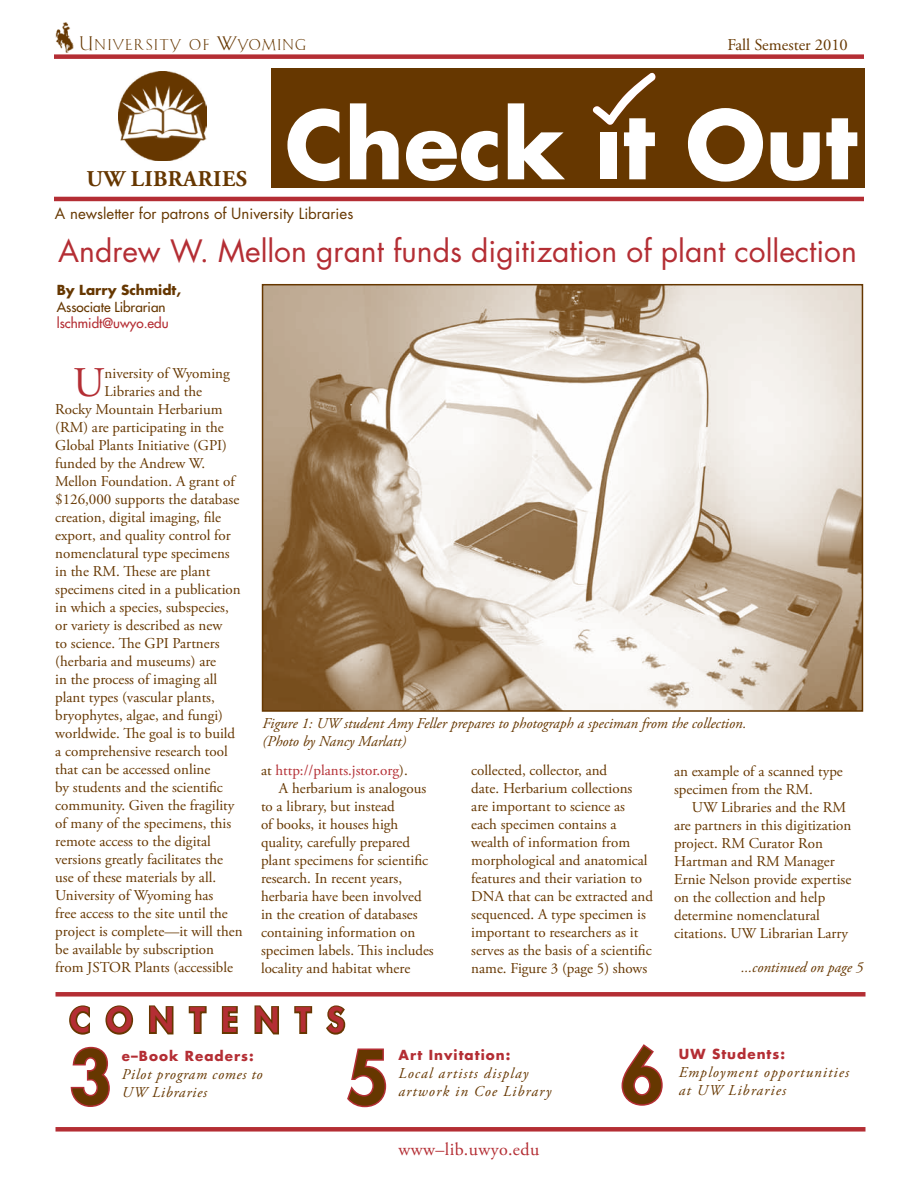
<style>
.page{position:relative;width:918px;height:1188px;background:#fff}
.page>*{position:absolute;margin:0;border:0;box-sizing:border-box;transform-origin:0 0}
.t1{font:800 72px "Futura";color:#663700}
.t2{font:42.15px "Adobe Garamond Pro";color:#b42e34}
.t3{font:800 33px "Futura";letter-spacing:.5em;color:#b42e34}
.t4{font:30px "Futura";color:#b42e34}
.t5{font:700 22.5px "Adobe Garamond Pro";letter-spacing:.02em;color:#663700}
.t6{font:18px "Adobe Garamond Pro";letter-spacing:.025em;color:#b42e34}
.t7{font:16.5px "Bauer Text Initials";letter-spacing:.11em;color:#663700}
.t8{font:16.5px "Adobe Garamond Pro";color:#663700}
.t9{font:15px/18px "Adobe Garamond Pro";color:#663700}
.t10{font:italic 15px/18px "Adobe Garamond Pro";color:#663700}
.t11{font:italic 15px/18px "Adobe Garamond Pro";letter-spacing:.075em;color:#663700}
.t12{font:15px "Futura";color:#663700}
.t13{font:italic 15px/18px "Adobe Garamond Pro";letter-spacing:.05em;color:#663700}
.t14{font:15px "Adobe Garamond Pro";color:#b42e34}
.t15{font:700 13.5px "Futura";letter-spacing:.075em;color:#b42e34}
.t16{font:13.5px "Futura";color:#663700}
.t17{font:13.5px "Futura";color:#b42e34}
.t18{font:700 13.5px "Futura";color:#663700}
.s1{color:#663700}
</style>
<div class="page">
<img style="left:55px;top:22px;width:19px;height:31px">
<div style="left:54px;top:54px;width:810px;height:5px;background:#b42e34"></div>
<hr style="left:54px;top:197px;width:810px;height:4px;background:#b42e34">
<div style="left:271px;top:69px;width:594px;height:119px;background:#663700"></div>
<svg style="left:287px;top:109px;width:52px;height:72px"></svg>
<svg style="left:350px;top:103px;width:49px;height:76px"></svg>
<svg style="left:406px;top:131px;width:92px;height:50px"></svg>
<svg style="left:508px;top:103px;width:57px;height:76px"></svg>
<svg style="left:592px;top:72px;width:64px;height:107px"></svg>
<svg style="left:688px;top:108px;width:75px;height:74px"></svg>
<svg style="left:771px;top:132px;width:49px;height:49px"></svg>
<svg style="left:826px;top:118px;width:31px;height:61px"></svg>
<img style="left:118px;top:72px;width:89px;height:88px">
<svg style="left:69px;top:1005px;width:21px;height:30px"></svg>
<svg style="left:105px;top:1005px;width:29px;height:30px"></svg>
<svg style="left:149px;top:1005px;width:25px;height:30px"></svg>
<svg style="left:188px;top:1006px;width:19px;height:28px"></svg>
<svg style="left:221px;top:1006px;width:17px;height:28px"></svg>
<svg style="left:254px;top:1005px;width:25px;height:30px"></svg>
<svg style="left:294px;top:1006px;width:19px;height:28px"></svg>
<svg style="left:326px;top:1005px;width:20px;height:30px"></svg>
<svg style="left:70px;top:1046px;width:40px;height:61px"></svg>
<svg style="left:621px;top:1044px;width:42px;height:62px"></svg>
<svg style="left:347px;top:1048px;width:40px;height:60px"></svg>
<div style="left:56px;top:992px;width:810px;height:5px;background:#b42e34"></div>
<div style="left:56px;top:1127px;width:810px;height:5px;background:#b42e34"></div>
<img style="left:265px;top:287px;width:595px;height:422px">
<div style="left:262px;top:284px;width:601px;height:428px;border:2px solid #663700"></div>
<p class="t7" style="left:80px;top:33px;width:227px">University of Wyoming</p>
<h3 class="t5" style="left:86px;top:166px;width:162px">UW LIBRARIES</h3>
<p class="t12" style="left:55px;top:203px;width:300px">A newsletter for patrons of University Libraries</p>
<p class="t8" style="left:727px;top:35px;width:122px">Fall Semester 2010</p>
<h3 class="t4" style="left:58px;top:230px;width:800px">Andrew W. Mellon grant funds digitization of plant collection</h3>
<p class="t18" style="left:57px;top:281px;width:126px">By Larry Schmidt,</p>
<p class="t16" style="left:57px;top:298px;width:110px">Associate Librarian</p>
<p class="t17" style="left:57px;top:314px;width:113px">lschmidt@uwyo.edu</p>
<h2 class="t2" style="left:73px;top:357px;width:33px">U</h2>
<p class="t9" style="left:105px;top:365px;width:127px">niversity of Wyoming</p>
<p class="t9" style="left:105px;top:383px;width:99px">Libraries and the</p>
<p class="t9" style="left:55px;top:401px;width:169px">Rocky Mountain Herbarium</p>
<p class="t9" style="left:55px;top:419px;width:170px">(RM) are participating in the</p>
<p class="t9" style="left:55px;top:437px;width:173px">Global Plants Initiative (GPI)</p>
<p class="t9" style="left:55px;top:455px;width:152px">funded by the Andrew W.</p>
<p class="t9" style="left:55px;top:473px;width:181px">Mellon Foundation. A grant of</p>
<p class="t9" style="left:55px;top:491px;width:186px">$126,000 supports the database</p>
<p class="t9" style="left:55px;top:509px;width:167px">creation, digital imaging, file</p>
<p class="t9" style="left:55px;top:527px;width:177px">export, and quality control for</p>
<p class="t9" style="left:55px;top:545px;width:176px">nomenclatural type specimens</p>
<p class="t9" style="left:55px;top:563px;width:157px">in the RM. These are plant</p>
<p class="t9" style="left:55px;top:581px;width:187px">specimens cited in a publication</p>
<p class="t9" style="left:55px;top:599px;width:175px">in which a species, subspecies,</p>
<p class="t9" style="left:55px;top:617px;width:169px">or variety is described as new</p>
<p class="t9" style="left:55px;top:635px;width:166px">to science. The GPI Partners</p>
<p class="t9" style="left:55px;top:653px;width:162px">(herbaria and museums) are</p>
<p class="t9" style="left:55px;top:671px;width:164px">in the process of imaging all</p>
<p class="t9" style="left:55px;top:689px;width:161px">plant types (vascular plants,</p>
<p class="t9" style="left:55px;top:707px;width:169px">bryophytes, algae, and fungi)</p>
<p class="t9" style="left:55px;top:725px;width:181px">worldwide. The goal is to build</p>
<p class="t9" style="left:55px;top:743px;width:174px">a comprehensive research tool</p>
<p class="t9" style="left:55px;top:761px;width:157px">that can be accessed online</p>
<p class="t9" style="left:55px;top:779px;width:169px">by students and the scientific</p>
<p class="t9" style="left:55px;top:797px;width:181px">community. Given the fragility</p>
<p class="t9" style="left:55px;top:815px;width:178px">of many of the specimens, this</p>
<p class="t9" style="left:55px;top:833px;width:157px">remote access to the digital</p>
<p class="t9" style="left:55px;top:851px;width:169px">versions greatly facilitates the</p>
<p class="t9" style="left:55px;top:869px;width:162px">use of these materials by all.</p>
<p class="t9" style="left:55px;top:887px;width:160px">University of Wyoming has</p>
<p class="t9" style="left:55px;top:905px;width:174px">free access to the site until the</p>
<p class="t9" style="left:55px;top:923px;width:189px">project is complete—it will then</p>
<p class="t9" style="left:55px;top:941px;width:160px">be available by subscription</p>
<p class="t9" style="left:55px;top:959px;width:179px">from JSTOR Plants (accessible</p>
<p class="t10" style="left:262px;top:715px;width:486px">Figure 1: UW student Amy Feller prepares to photograph a speciman from the collection. (Photo by Nancy Marlatt)</p>
<p class="t14" style="left:261px;top:761px;width:148px"><span class="s1">at</span> http://plants.jstor.org<span class="s1">).</span></p>
<p class="t9" style="left:279px;top:780px;width:149px">A herbarium is analogous</p>
<p class="t9" style="left:261px;top:798px;width:135px">to a library, but instead</p>
<p class="t9" style="left:261px;top:816px;width:139px">of books, it houses high</p>
<p class="t9" style="left:261px;top:834px;width:151px">quality, carefully prepared</p>
<p class="t9" style="left:261px;top:852px;width:169px">plant specimens for scientific</p>
<p class="t9" style="left:261px;top:870px;width:143px">research. In recent years,</p>
<p class="t9" style="left:261px;top:888px;width:162px">herbaria have been involved</p>
<p class="t9" style="left:261px;top:906px;width:158px">in the creation of databases</p>
<p class="t9" style="left:261px;top:924px;width:156px">containing information on</p>
<p class="t9" style="left:261px;top:942px;width:174px">specimen labels. This includes</p>
<p class="t9" style="left:261px;top:960px;width:151px">locality and habitat where</p>
<p class="t9" style="left:471px;top:762px;width:183px">collected, collector, and<br>date. Herbarium collections are important to science as each specimen contains a wealth of information from morphological and anatomical features and their variation to<br>DNA that can be extracted and sequenced. A type specimen is important to researchers as it serves as the basis of a scientific name. Figure 3 (page 5) shows</p>
<p class="t9" style="left:674px;top:763px;width:170px">an example of a scanned type specimen from the RM.</p>
<p class="t9" style="left:674px;top:799px;width:179px;text-indent:18px">UW Libraries and the RM are partners in this digitization project. RM Curator Ron<br>Hartman and RM Manager<br>Ernie Nelson provide expertise on the collection and help determine nomenclatural citations. UW Librarian Larry</p>
<p class="t10" style="left:741px;top:959px;width:124px">...continued on page 5</p>
<h3 class="t3" style="left:70px;top:998px;width:276px">CONTENTS</h3>
<h1 class="t1" style="left:70px;top:1029px;width:43px">3</h1>
<p class="t15" style="left:122px;top:1046px;width:133px">e–Book Readers:</p>
<h1 class="t1" style="left:346px;top:1030px;width:43px">5</h1>
<h1 class="t1" style="left:622px;top:1028px;width:43px">6</h1>
<p class="t15" style="left:398px;top:1046px;width:113px">Art Invitation:</p>
<p class="t11" style="left:398px;top:1065px;width:154px">Local artists display artwork in Coe Library</p>
<p class="t13" style="left:122px;top:1066px;width:142px">Pilot program comes to<br>UW Libraries</p>
<p class="t6" style="left:398px;top:1139px;width:143px">www–lib.uwyo.edu</p>
<p class="t15" style="left:679px;top:1045px;width:108px">UW Students:</p>
<p class="t11" style="left:679px;top:1064px;width:172px">Employment opportunities at UW Libraries</p>
</div>
